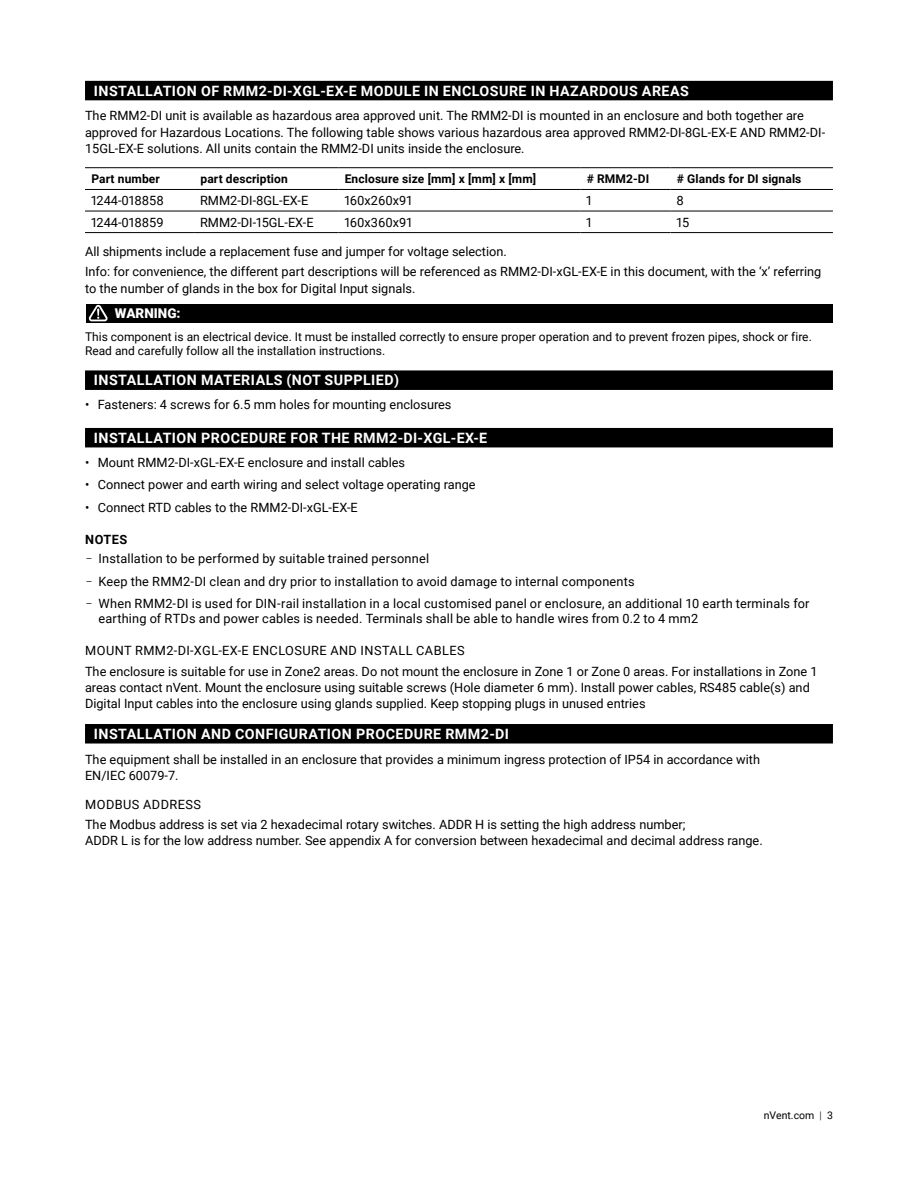
<style>
.page{position:relative;width:918px;height:1188px;background:#fff}
.page>*{position:absolute;margin:0;border:0;box-sizing:border-box;transform-origin:0 0}
.t1{font:700 14.25px "Roboto";letter-spacing:.035em;color:#fff}
.t2{font:900 13.5px "Roboto";color:#fff}
.t3{font:12.75px/16.2px "Roboto";color:#000}
.t4{font:700 12.75px "Roboto";letter-spacing:.035em;color:#000}
.t5{font:12px/13.5px "Roboto";color:#000}
.t6{font:700 12px "Roboto";letter-spacing:.01em;color:#000}
.t7{font:10.5px "Roboto";color:#000}
.s1{font-weight:300}
</style>
<div class="page">
<div style="left:85px;top:81px;width:748px;height:19px;background:#000"></div>
<hr style="left:85px;top:211px;width:109px;height:1px;background:#000">
<hr style="left:194px;top:211px;width:144px;height:1px;background:#000">
<hr style="left:338px;top:211px;width:242px;height:1px;background:#000">
<hr style="left:580px;top:211px;width:90px;height:1px;background:#000">
<hr style="left:670px;top:211px;width:163px;height:1px;background:#000">
<hr style="left:85px;top:232px;width:109px;height:1px;background:#000">
<hr style="left:194px;top:232px;width:144px;height:1px;background:#000">
<hr style="left:338px;top:232px;width:242px;height:1px;background:#000">
<hr style="left:580px;top:232px;width:90px;height:1px;background:#000">
<hr style="left:670px;top:232px;width:163px;height:1px;background:#000">
<hr style="left:85px;top:167px;width:109px;height:1px;background:#000">
<hr style="left:194px;top:167px;width:144px;height:1px;background:#000">
<hr style="left:338px;top:167px;width:242px;height:1px;background:#000">
<hr style="left:580px;top:167px;width:90px;height:1px;background:#000">
<hr style="left:670px;top:167px;width:163px;height:1px;background:#000">
<hr style="left:85px;top:189px;width:109px;height:1px;background:#000">
<hr style="left:194px;top:189px;width:144px;height:1px;background:#000">
<hr style="left:338px;top:189px;width:242px;height:1px;background:#000">
<hr style="left:580px;top:189px;width:90px;height:1px;background:#000">
<hr style="left:670px;top:189px;width:163px;height:1px;background:#000">
<div style="left:86px;top:304px;width:747px;height:18px;background:#000"></div>
<svg style="left:89px;top:304px;width:19px;height:18px"></svg>
<div style="left:85px;top:370px;width:748px;height:20px;background:#000"></div>
<div style="left:85px;top:428px;width:748px;height:19px;background:#000"></div>
<div style="left:85px;top:724px;width:748px;height:20px;background:#000"></div>
<p class="t1" style="left:94px;top:81px;width:597px">INSTALLATION OF RMM2-DI-XGL-EX-E MODULE IN ENCLOSURE IN HAZARDOUS AREAS</p>
<p class="t3" style="left:85px;top:107px;width:742px">The RMM2-DI unit is available as hazardous area approved unit. The RMM2-DI is mounted in an enclosure and both together are approved for Hazardous Locations. The following table shows various hazardous area approved RMM2-DI-8GL-EX-E AND RMM2-DI-<br>15GL-EX-E solutions. All units contain the RMM2-DI units inside the enclosure.</p>
<p class="t6" style="left:91px;top:170px;width:70px">Part number</p>
<p class="t6" style="left:200px;top:170px;width:89px">part description</p>
<p class="t6" style="left:345px;top:170px;width:193px">Enclosure size [mm] x [mm] x [mm]</p>
<p class="t6" style="left:587px;top:170px;width:64px"># RMM2-DI</p>
<p class="t6" style="left:677px;top:170px;width:126px"># Glands for DI signals</p>
<p class="t3" style="left:91px;top:192px;width:74px">1244-018858</p>
<p class="t3" style="left:200px;top:192px;width:110px">RMM2-DI-8GL-EX-E</p>
<p class="t3" style="left:344px;top:192px;width:69px">160x260x91</p>
<p class="t3" style="left:586px;top:192px;width:7px">1</p>
<p class="t3" style="left:676px;top:192px;width:9px">8</p>
<p class="t3" style="left:91px;top:213px;width:74px">1244-018859</p>
<p class="t3" style="left:200px;top:213px;width:115px">RMM2-DI-15GL-EX-E</p>
<p class="t3" style="left:344px;top:213px;width:69px">160x360x91</p>
<p class="t3" style="left:586px;top:213px;width:7px">1</p>
<p class="t3" style="left:676px;top:213px;width:14px">15</p>
<p class="t3" style="left:85px;top:241px;width:738px;line-height:20.4px">All shipments include a replacement fuse and jumper for voltage selection.<br>Info: for convenience, the different part descriptions will be referenced as RMM2-DI-xGL-EX-E in this document, with the ‘x’ referring</p>
<p class="t3" style="left:85px;top:279px;width:332px">to the number of glands in the box for Digital Input signals.</p>
<p class="t2" style="left:115px;top:304px;width:67px">WARNING:</p>
<p class="t5" style="left:85px;top:330px;width:728px">This component is an electrical device. It must be installed correctly to ensure proper operation and to prevent frozen pipes, shock or fire.<br>Read and carefully follow all the installation instructions.</p>
<p class="t1" style="left:94px;top:370px;width:307px">INSTALLATION MATERIALS (NOT SUPPLIED)</p>
<p class="t3" style="left:85px;top:396px;width:368px">• Fasteners: 4 screws for 6.5 mm holes for mounting enclosures</p>
<p class="t1" style="left:94px;top:428px;width:395px">INSTALLATION PROCEDURE FOR THE RMM2-DI-XGL-EX-E</p>
<p class="t3" style="left:85px;top:454px;width:322px">• Mount RMM2-DI-xGL-EX-E enclosure and install cables</p>
<p class="t3" style="left:85px;top:476px;width:392px">• Connect power and earth wiring and select voltage operating range</p>
<p class="t3" style="left:85px;top:499px;width:274px">• Connect RTD cables to the RMM2-DI-xGL-EX-E</p>
<p class="t4" style="left:85px;top:530px;width:43px">NOTES</p>
<p class="t3" style="left:86px;top:550px;width:345px"><span class="s1">–</span> Installation to be performed by suitable trained personnel</p>
<p class="t3" style="left:86px;top:572px;width:550px"><span class="s1">–</span> Keep the RMM2-DI clean and dry prior to installation to avoid damage to internal components</p>
<p class="t3" style="left:99px;top:595px;width:713px;line-height:15.3px;text-indent:-13px"><span class="s1">–</span> When RMM2-DI is used for DIN-rail installation in a local customised panel or enclosure, an additional 10 earth terminals for earthing of RTDs and power cables is needed. Terminals shall be able to handle wires from 0.2 to 4 mm2</p>
<p class="t3" style="left:85px;top:640px;width:734px;line-height:20.4px">MOUNT RMM2-DI-XGL-EX-E ENCLOSURE AND INSTALL CABLES<br>The enclosure is suitable for use in Zone2 areas. Do not mount the enclosure in Zone 1 or Zone 0 areas. For installations in Zone 1</p>
<p class="t3" style="left:85px;top:679px;width:726px">areas contact nVent. Mount the enclosure using suitable screws (Hole diameter 6 mm). Install power cables, RS485 cable(s) and<br>Digital Input cables into the enclosure using glands supplied. Keep stopping plugs in unused entries</p>
<p class="t1" style="left:94px;top:724px;width:417px">INSTALLATION AND CONFIGURATION PROCEDURE RMM2-DI</p>
<p class="t3" style="left:85px;top:751px;width:676px">The equipment shall be installed in an enclosure that provides a minimum ingress protection of IP54 in accordance with<br>EN/IEC 60079-7.</p>
<p class="t3" style="left:85px;top:794px;width:602px;line-height:20.4px">MODBUS ADDRESS<br>The Modbus address is set via 2 hexadecimal rotary switches. ADDR H is setting the high address number;</p>
<p class="t3" style="left:85px;top:832px;width:679px">ADDR L is for the low address number. See appendix A for conversion between hexadecimal and decimal address range.</p>
<p class="t7" style="left:764px;top:1108px;width:71px">nVent.com <span class="s1">|</span> 3</p>
</div>
